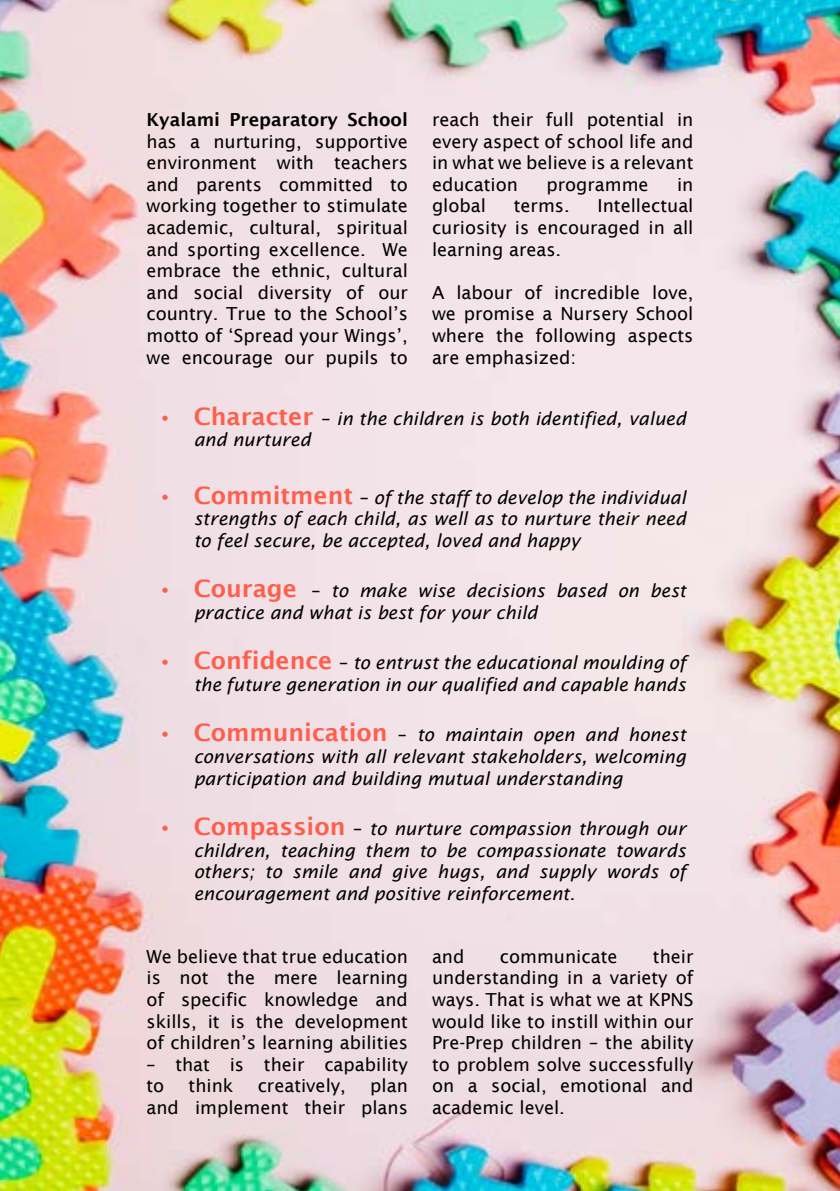
<style>
.page{position:relative;width:840px;height:1191px;background:#fff}
.page>*{position:absolute;margin:0;border:0;box-sizing:border-box;transform-origin:0 0}
.t1{font:18px/21.6px "Lucida Sans";color:#000;text-align:justify}
.t2{font:italic 18px/21.6px "Lucida Sans";color:#000;text-align:justify}
.t3{font:600 18px "Lucida Sans";color:#000}
.s1{font-weight:600;font-style:normal;font-size:24px;color:#fe5f4d}
.s2{font-style:normal}
</style>
<div class="page">
<img style="left:0;top:0;width:839px;height:1191px">
<p class="t3" style="left:146px;top:109px;width:263px">Kyalami Preparatory School</p>
<p class="t1" style="left:146px;top:130px;width:263px">has a nurturing, supportive environment with teachers and parents committed to working together to stimulate academic, cultural, spiritual and sporting excellence. We embrace the ethnic, cultural and social diversity of our country. True to the School’s motto of ‘Spread your Wings’, we encourage our pupils to</p>
<p class="t1" style="left:432px;top:109px;width:263px">reach their full potential in every aspect of school life and in what we believe is a relevant education</p>
<p class="t1" style="left:546px;top:173px;width:103px">programme</p>
<p class="t1" style="left:676px;top:173px;width:18px">in</p>
<p class="t1" style="left:432px;top:195px;width:263px;text-indent:165px">Intellectual curiosity is encouraged in all learning areas.</p>
<p class="t1" style="left:432px;top:281px;width:263px">A labour of incredible love, we promise a Nursery School where the following aspects are emphasized:</p>
<p class="t1" style="left:432px;top:195px;width:55px">global</p>
<p class="t1" style="left:513px;top:195px;width:57px">terms.</p>
<p class="t2" style="left:193px;top:407px;width:493px;text-indent:-36px"><span class="s1">• Character</span> <span class="s2">–</span> in the children is both identified, valued and nurtured</p>
<p class="t2" style="left:193px;top:486px;width:493px;text-indent:-36px"><span class="s1">• Commitment</span> <span class="s2">–</span> of the staff to develop the individual strengths of each child, as well as to nurture their need to feel secure, be accepted, loved and happy</p>
<p class="t2" style="left:193px;top:580px;width:493px;text-indent:-36px"><span class="s1">• Courage</span> <span class="s2">–</span> to make wise decisions based on best practice and what is best for your child</p>
<p class="t2" style="left:157px;top:652px;width:529px;text-align:right"><span class="s1">• Confidence</span> <span class="s2">–</span> to entrust the educational moulding of the future generation in our qualified and capable hands</p>
<p class="t2" style="left:193px;top:724px;width:493px;text-indent:-36px"><span class="s1">• Communication</span> <span class="s2">–</span> to maintain open and honest conversations with all relevant stakeholders, welcoming participation and building mutual understanding</p>
<p class="t2" style="left:193px;top:818px;width:493px;text-indent:-36px"><span class="s1">• Compassion</span> <span class="s2">–</span> to nurture compassion through our children, teaching them to be compassionate towards others; to smile and give hugs, and supply words of encouragement and positive reinforcement.</p>
<p class="t1" style="left:146px;top:945px;width:263px">We believe that true education is not the mere learning of specific knowledge and skills, it is the development of children’s learning abilities</p>
<p class="t1" style="left:146px;top:1053px;width:263px">– that is their capability to</p>
<p class="t1" style="left:146px;top:1075px;width:263px;text-align:right">plan<br>and implement their plans</p>
<p class="t1" style="left:188px;top:1075px;width:46px">think</p>
<p class="t1" style="left:257px;top:1075px;width:90px">creatively,</p>
<p class="t1" style="left:432px;top:945px;width:263px;text-indent:221px">their understanding in a variety of ways. That is what we at KPNS would like to instill within our Pre-Prep children – the ability to problem solve successfully on a social, emotional and academic level.</p>
<p class="t1" style="left:432px;top:945px;width:34px">and</p>
<p class="t1" style="left:499px;top:945px;width:119px">communicate</p>
</div>
